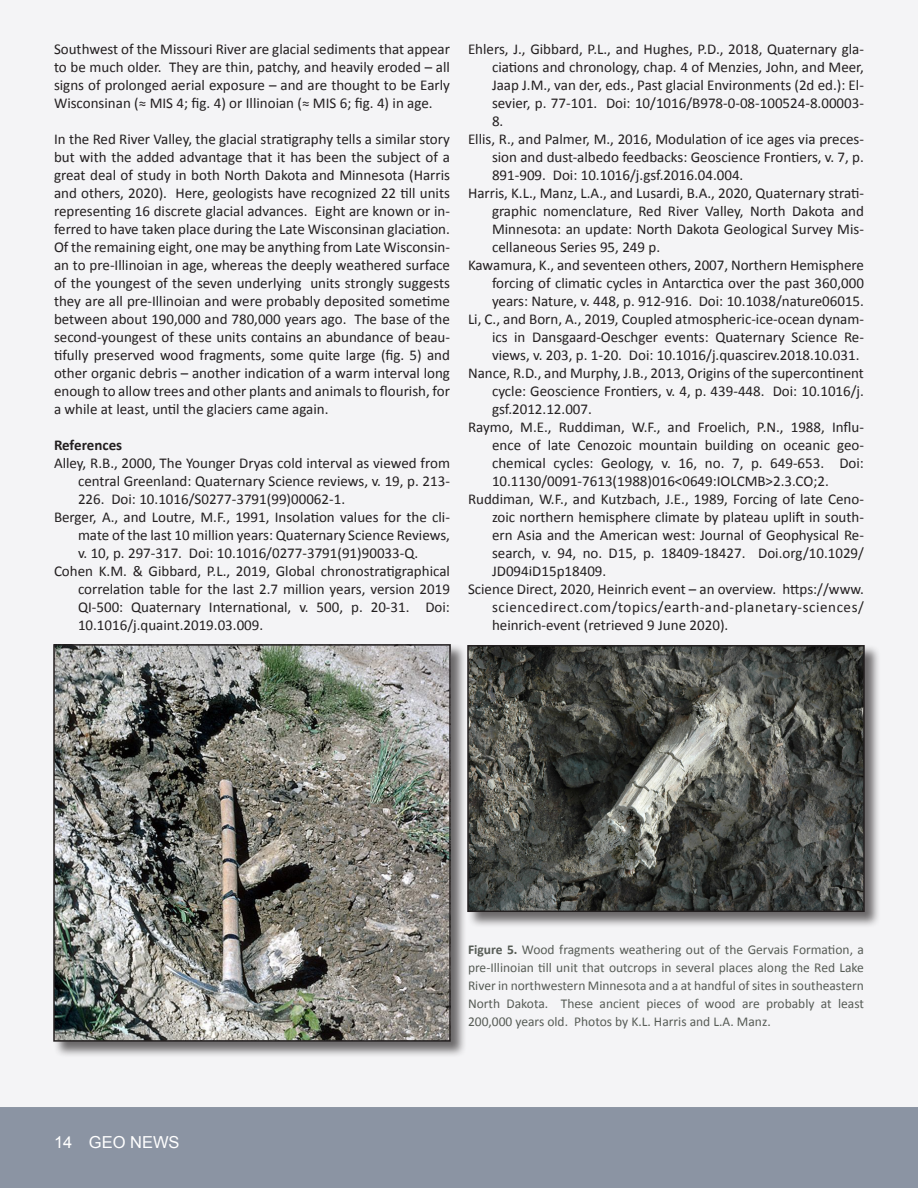
<style>
.page{position:relative;width:918px;height:1188px;background:#fff}
.page>*{position:absolute;margin:0;border:0;box-sizing:border-box;transform-origin:0 0}
.t1{font:16.5px "Arial";color:#fff}
.t2{font:15px/18px "Calibri";color:#231f20;text-align:justify}
.t3{font:700 15px "Calibri";color:#231f20}
.t4{font:13.5px/18px "Calibri";color:#575c56;text-align:justify}
.s1{font-weight:700}
</style>
<div class="page">
<div style="left:0;top:1107px;width:918px;height:81px;background:#8b94a3"></div>
<div style="left:0;top:0;width:918px;height:1107px;background:#f4f4f6"></div>
<div style="left:467px;top:645px;width:413px;height:283px;background:#231f20;opacity:.65"></div>
<img style="left:470px;top:648px;width:392px;height:261px">
<div style="left:467px;top:645px;width:398px;height:267px;border:2px solid #231f20"></div>
<div style="left:53px;top:644px;width:413px;height:413px;background:#231f20;opacity:.65"></div>
<img style="left:56px;top:647px;width:392px;height:392px">
<div style="left:53px;top:644px;width:398px;height:398px;border:2px solid #231f20"></div>
<p class="t2" style="left:54px;top:40px;width:398px">Southwest of the Missouri River are glacial sediments that appear to be much older. They are thin, patchy, and heavily eroded – all signs of prolonged aerial exposure – and are thought to be Early Wisconsinan (≈ MIS 4; fig. 4) or Illinoian (≈ MIS 6; fig. 4) in age.</p>
<p class="t2" style="left:54px;top:130px;width:398px">In the Red River Valley, the glacial stratigraphy tells a similar story but with the added advantage that it has been the subject of a great deal of study in both North Dakota and Minnesota (Harris and others, 2020). Here, geologists have recognized 22 till units representing 16 discrete glacial advances. Eight are known or in&shy;ferred to have taken place during the Late Wisconsinan glaciation.<br>Of the remaining eight, one may be anything from Late Wisconsin&shy;an to pre-Illinoian in age, whereas the deeply weathered surface of the youngest of the seven underlying units strongly suggests they are all pre-Illinoian and were probably deposited sometime between about 190,000 and 780,000 years ago. The base of the second-youngest of these units contains an abundance of beau&shy;tifully preserved wood fragments, some quite large (fig. 5) and other organic debris – another indication of a warm interval long enough to allow trees and other plants and animals to flourish, for a while at least, until the glaciers came again.</p>
<p class="t3" style="left:54px;top:435px;width:70px">References</p>
<p class="t2" style="left:78px;top:454px;width:374px;text-indent:-24px">Alley, R.B., 2000, The Younger Dryas cold interval as viewed from central Greenland: Quaternary Science reviews, v. 19, p. 213- 226. Doi: 10.1016/S0277-3791(99)00062-1.</p>
<p class="t2" style="left:78px;top:508px;width:374px;text-indent:-24px">Berger, A., and Loutre, M.F., 1991, Insolation values for the cli&shy;mate of the last 10 million years: Quaternary Science Reviews, v. 10, p. 297-317. Doi: 10.1016/0277-3791(91)90033-Q.</p>
<p class="t2" style="left:78px;top:562px;width:374px;text-indent:-24px">Cohen K.M. &amp; Gibbard, P.L., 2019, Global chronostratigraphical correlation table for the last 2.7 million years, version 2019<br>QI-500: Quaternary International, v. 500, p. 20-31. Doi:<br>10.1016/j.quaint.2019.03.009.</p>
<p class="t2" style="left:492px;top:40px;width:374px;text-indent:-24px">Ehlers, J., Gibbard, P.L., and Hughes, P.D., 2018, Quaternary gla&shy;ciations and chronology, chap. 4 of Menzies, John, and Meer, Jaap J.M., van der, eds., Past glacial Environments (2d ed.): El&shy;sevier, p. 77-101. Doi: 10/1016/B978-0-08-100524-8.00003- 8.</p>
<p class="t2" style="left:492px;top:130px;width:373px;text-indent:-24px">Ellis, R., and Palmer, M., 2016, Modulation of ice ages via preces&shy;sion and dust-albedo feedbacks: Geoscience Frontiers, v. 7, p.<br>891-909. Doi: 10.1016/j.gsf.2016.04.004.</p>
<p class="t2" style="left:492px;top:184px;width:373px;text-indent:-24px">Harris, K.L., Manz, L.A., and Lusardi, B.A., 2020, Quaternary strati&shy;graphic nomenclature, Red River Valley, North Dakota and Minnesota: an update: North Dakota Geological Survey Mis&shy;cellaneous Series 95, 249 p.</p>
<p class="t2" style="left:492px;top:256px;width:374px;text-indent:-24px">Kawamura, K., and seventeen others, 2007, Northern Hemisphere forcing of climatic cycles in Antarctica over the past 360,000 years: Nature, v. 448, p. 912-916. Doi: 10.1038/nature06015.</p>
<p class="t2" style="left:492px;top:310px;width:373px;text-indent:-24px">Li, C., and Born, A., 2019, Coupled atmospheric-ice-ocean dynam&shy;ics in Dansgaard-Oeschger events: Quaternary Science Re&shy;views, v. 203, p. 1-20. Doi: 10.1016/j.quascirev.2018.10.031.</p>
<p class="t2" style="left:492px;top:364px;width:373px;text-indent:-24px">Nance, R.D., and Murphy, J.B., 2013, Origins of the supercontinent cycle: Geoscience Frontiers, v. 4, p. 439-448. Doi: 10.1016/j. gsf.2012.12.007.</p>
<p class="t2" style="left:492px;top:418px;width:373px;text-indent:-24px">Raymo, M.E., Ruddiman, W.F., and Froelich, P.N., 1988, Influ&shy;ence of late Cenozoic mountain building on oceanic geo&shy;chemical cycles: Geology, v. 16, no. 7, p. 649-653. Doi:<br>10.1130/0091-7613(1988)016&lt;0649:IOLCMB&gt;2.3.CO;2.</p>
<p class="t2" style="left:492px;top:490px;width:374px;text-indent:-24px">Ruddiman, W.F., and Kutzbach, J.E., 1989, Forcing of late Ceno&shy;zoic northern hemisphere climate by plateau uplift in south&shy;ern Asia and the American west: Journal of Geophysical Re&shy;search, v. 94, no. D15, p. 18409-18427. Doi.org/10.1029/ JD094iD15p18409.</p>
<p class="t2" style="left:492px;top:580px;width:373px;text-indent:-24px">Science Direct, 2020, Heinrich event – an overview. https://www. sciencedirect.com/topics/earth-and-planetary-sciences/ heinrich-event (retrieved 9 June 2020).</p>
<p class="t1" style="left:54px;top:1131px;width:127px">14 GEO NEWS</p>
<p class="t4" style="left:468px;top:941px;width:398px"><span class="s1">Figure 5.</span> Wood fragments weathering out of the Gervais Formation, a pre-Illinoian till unit that outcrops in several places along the Red Lake River in northwestern Minnesota and a at handful of sites in southeastern North Dakota. These ancient pieces of wood are probably at least 200,000 years old. Photos by K.L. Harris and L.A. Manz.</p>
</div>
